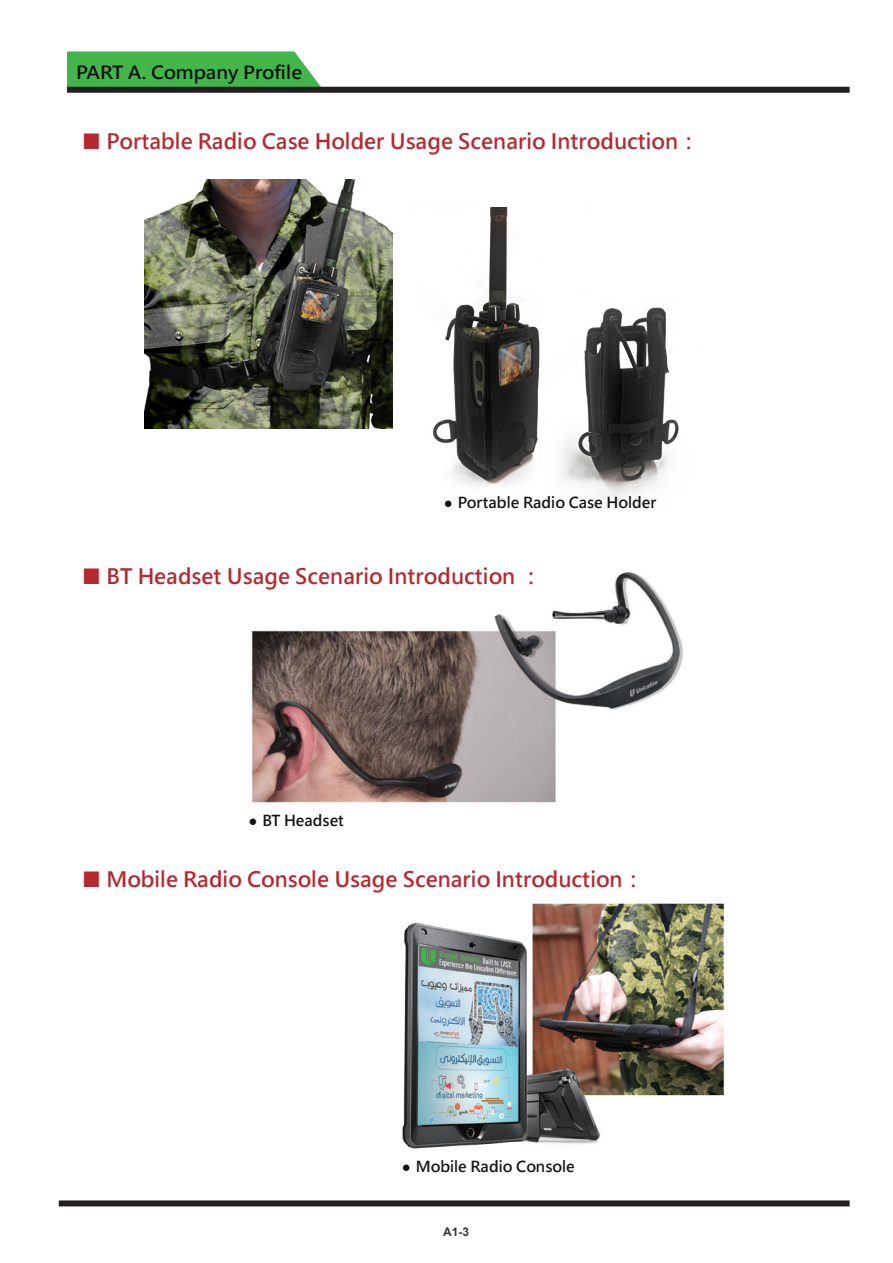
<style>
.page{position:relative;width:893px;height:1263px;background:#fff}
.page>*{position:absolute;margin:0;border:0;box-sizing:border-box;transform-origin:0 0}
.t1{font:700 21px "Microsoft Jheng Hei";color:#b7282e}
.t2{font:700 18px "Microsoft Jheng Hei";color:#0f0f0f;scale:1.05 1}
.t3{font:700 15px "Microsoft Jheng Hei";color:#151415}
.t4{font:700 12px "Arial";color:#343536}
.s1{font-size:33px}
.s2{font-family:"Arial";font-weight:900}
</style>
<div class="page">
<img style="left:532px;top:903px;width:193px;height:241px">
<img style="left:251px;top:572px;width:432px;height:231px">
<div style="left:59px;top:1200px;width:791px;height:6px;background:#231f20"></div>
<img style="left:433px;top:207px;width:246px;height:294px">
<img style="left:144px;top:180px;width:249px;height:248px">
<img style="left:402px;top:918px;width:136px;height:231px">
<svg style="left:67px;top:51px;width:256px;height:36px;background:#4fb957"></svg>
<div style="left:67px;top:87px;width:783px;height:6px;background:#231f20"></div>
<p class="t2" style="left:76px;top:61px;width:217px">PART A. Company Profile</p>
<p class="t1" style="left:81px;top:128px;width:619px"><span class="s1">■</span> Portable Radio Case Holder Usage Scenario Introduction：</p>
<p class="t3" style="left:444px;top:493px;width:214px"><span class="s2">●</span> Portable Radio Case Holder</p>
<p class="t1" style="left:81px;top:563px;width:462px"><span class="s1">■</span> BT Headset Usage Scenario Introduction ：</p>
<p class="t3" style="left:249px;top:811px;width:97px"><span class="s2">●</span> BT Headset</p>
<p class="t1" style="left:81px;top:866px;width:564px"><span class="s1">■</span> Mobile Radio Console Usage Scenario Introduction：</p>
<p class="t3" style="left:402px;top:1157px;width:175px"><span class="s2">●</span> Mobile Radio Console</p>
<p class="t4" style="left:443px;top:1223px;width:28px">A1-3</p>
</div>
